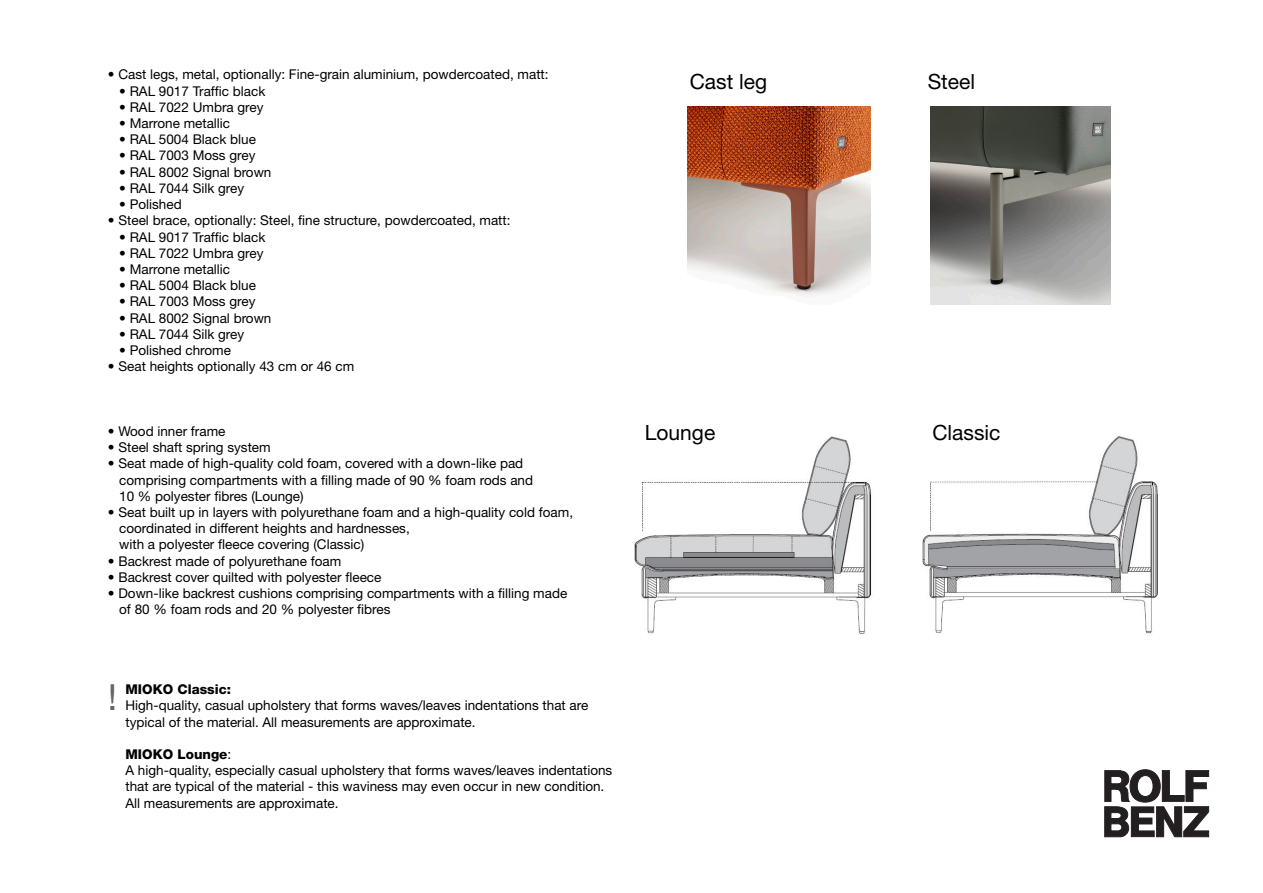
<style>
.page{position:relative;width:1263px;height:893px;background:#fff}
.page>*{position:absolute;margin:0;border:0;box-sizing:border-box;transform-origin:0 0}
.t1{font:36px "Helvetica Neue LT Pro";color:#666}
.t2{font:21px "Helvetica Neue LT Pro";color:#000}
.t3{font:13.5px/16.2px "Helvetica Neue LT Pro";color:#000}
.s1{font-weight:800}
</style>
<div class="page">
<img style="left:931px;top:107px;width:180px;height:198px">
<svg style="left:1105px;top:770px;width:104px;height:67px"></svg>
<img style="left:634px;top:436px;width:238px;height:198px">
<img style="left:922px;top:436px;width:236px;height:198px">
<img style="left:687px;top:106px;width:183px;height:191px">
<p class="t3" style="left:108px;top:66px;width:442px">• Cast legs, metal, optionally: Fine-grain aluminium, powdercoated, matt:</p>
<p class="t3" style="left:119px;top:82px;width:148px">• RAL 9017 Traffic black</p>
<p class="t3" style="left:119px;top:99px;width:146px">• RAL 7022 Umbra grey</p>
<p class="t3" style="left:119px;top:115px;width:113px">• Marrone metallic</p>
<p class="t3" style="left:119px;top:131px;width:138px">• RAL 5004 Black blue</p>
<p class="t3" style="left:119px;top:147px;width:138px">• RAL 7003 Moss grey</p>
<p class="t3" style="left:119px;top:163px;width:154px">• RAL 8002 Signal brown</p>
<p class="t3" style="left:119px;top:180px;width:127px">• RAL 7044 Silk grey</p>
<p class="t3" style="left:119px;top:196px;width:64px">• Polished</p>
<p class="t3" style="left:108px;top:212px;width:404px">• Steel brace, optionally: Steel, fine structure, powdercoated, matt:</p>
<p class="t3" style="left:119px;top:228px;width:148px">• RAL 9017 Traffic black</p>
<p class="t3" style="left:119px;top:244px;width:146px">• RAL 7022 Umbra grey</p>
<p class="t3" style="left:119px;top:261px;width:113px">• Marrone metallic</p>
<p class="t3" style="left:119px;top:277px;width:138px">• RAL 5004 Black blue</p>
<p class="t3" style="left:119px;top:293px;width:138px">• RAL 7003 Moss grey</p>
<p class="t3" style="left:119px;top:309px;width:154px">• RAL 8002 Signal brown</p>
<p class="t3" style="left:119px;top:325px;width:127px">• RAL 7044 Silk grey</p>
<p class="t3" style="left:119px;top:342px;width:113px">• Polished chrome</p>
<p class="t3" style="left:108px;top:358px;width:248px">• Seat heights optionally 43 cm or 46 cm</p>
<p class="t3" style="left:108px;top:423px;width:119px">• Wood inner frame</p>
<p class="t3" style="left:108px;top:439px;width:164px">• Steel shaft spring system</p>
<p class="t3" style="left:108px;top:455px;width:417px">• Seat made of high-quality cold foam, covered with a down-like pad</p>
<p class="t3" style="left:119px;top:471px;width:415px">comprising compartments with a filling made of 90 % foam rods and</p>
<p class="t3" style="left:119px;top:487px;width:186px">10 % polyester fibres (Lounge)</p>
<p class="t3" style="left:108px;top:504px;width:467px">• Seat built up in layers with polyurethane foam and a high-quality cold foam,</p>
<p class="t3" style="left:119px;top:520px;width:292px">coordinated in different heights and hardnesses,</p>
<p class="t3" style="left:119px;top:536px;width:246px">with a polyester fleece covering (Classic)</p>
<p class="t3" style="left:108px;top:552px;width:235px">• Backrest made of polyurethane foam</p>
<p class="t3" style="left:108px;top:568px;width:275px">• Backrest cover quilted with polyester fleece</p>
<p class="t3" style="left:108px;top:585px;width:461px">• Down-like backrest cushions comprising compartments with a filling made</p>
<p class="t3" style="left:119px;top:601px;width:273px">of 80 % foam rods and 20 % polyester fibres</p>
<p class="t1" style="left:108px;top:675px;width:11px">!</p>
<p class="t3" style="left:125px;top:681px;width:464px"><span class="s1">MIOKO Classic:<br></span>High-quality, casual upholstery that forms waves/leaves indentations that are typical of the material. All measurements are approximate.</p>
<p class="t3" style="left:125px;top:746px;width:488px"><span class="s1">MIOKO Lounge</span>:<br>A high-quality, especially casual upholstery that forms waves/leaves indentations that are typical of the material - this waviness may even occur in new condition.<br>All measurements are approximate.</p>
<p class="t2" style="left:690px;top:68px;width:79px">Cast leg</p>
<p class="t2" style="left:928px;top:68px;width:49px">Steel</p>
<p class="t2" style="left:645px;top:419px;width:72px">Lounge</p>
<p class="t2" style="left:932px;top:420px;width:70px">Classic</p>
</div>
